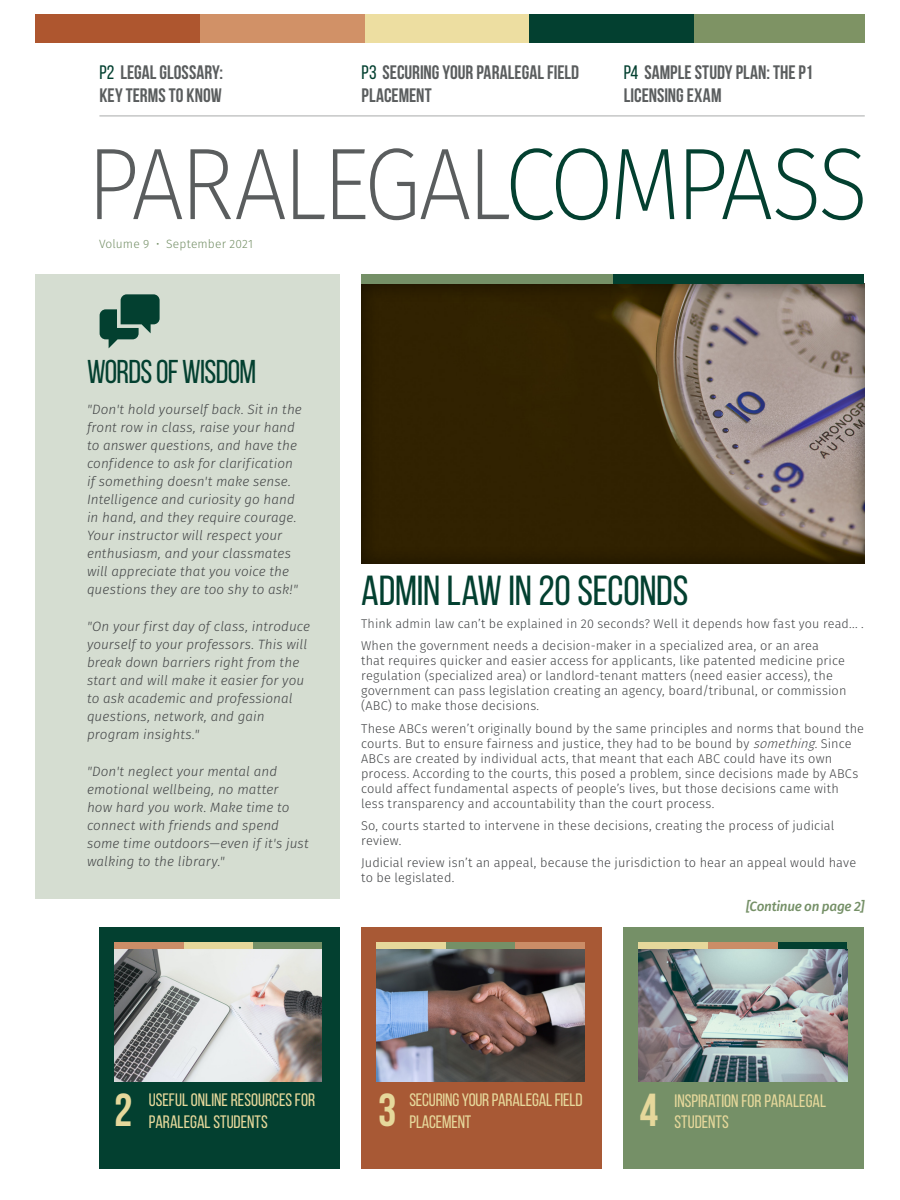
<style>
.page{position:relative;width:900px;height:1200px;background:#fff}
.page>*{position:absolute;margin:0;border:0;box-sizing:border-box;transform-origin:0 0}
.t1{font:120px "Entypo";color:#034030}
.t2{font:200 102px "Fira Sans";letter-spacing:-.045em;color:#5a5d5e;scale:.92 1}
.t3{font:700 46.2px "Bebas Neue";color:#e6d89b}
.Title-1{font:42px "Bebas Neue";letter-spacing:-.005em;color:#034030}
.Title-1-2{font:33px "Bebas Neue";letter-spacing:-.025em;color:#034030}
.t4{font:700 19.5px/23.4px "Bebas Neue";color:#5a5d5e}
.t5{font:18px/21.6px "Bebas Neue";color:#e6d89b}
.SubTitle1{font:italic 300 13.5px/18px "Fira Sans";letter-spacing:.005em;color:#424446}
.Body_Text{font:italic 500 13.5px "Fira Sans";letter-spacing:-.02em;color:#759067}
.Body_Text-2{font:300 12.75px/15px "Fira Sans";letter-spacing:.01em;color:#424446}
.Body_Text-3{font:300 12.6px "Fira Sans";letter-spacing:.01em;color:#424446}
.t6{font:300 12px "Fira Sans";letter-spacing:.015em;color:#759067}
.s1{font-weight:400;color:#034030}
.s2{color:#034030}
.s3{font-style:italic}
</style>
<div class="page">
<div style="left:694px;top:15px;width:171px;height:28px;background:#7e9364"></div>
<div style="left:365px;top:15px;width:164px;height:28px;background:#eddea1"></div>
<div style="left:529px;top:15px;width:165px;height:28px;background:#034030"></div>
<div style="left:200px;top:15px;width:165px;height:28px;background:#d19167"></div>
<div style="left:36px;top:15px;width:164px;height:28px;background:#ae562f"></div>
<hr style="left:99px;top:116px;width:766px;height:1px;background:#a8abaa">
<div style="left:35px;top:274px;width:305px;height:625px;background:#d5ddd1"></div>
<div style="left:361px;top:283px;width:505px;height:282px;background:#000;opacity:.5"></div>
<div style="left:99px;top:928px;width:241px;height:241px;background:#034030"></div>
<div style="left:623px;top:928px;width:241px;height:241px;background:#759067"></div>
<div style="left:361px;top:928px;width:241px;height:241px;background:#a85935"></div>
<div style="left:253px;top:943px;width:69px;height:6px;background:#759067"></div>
<div style="left:183px;top:943px;width:70px;height:6px;background:#e6d89b"></div>
<div style="left:114px;top:943px;width:69px;height:6px;background:#cb8d67"></div>
<div style="left:777px;top:943px;width:69px;height:6px;background:#034030"></div>
<div style="left:708px;top:943px;width:69px;height:6px;background:#cb8d67"></div>
<div style="left:639px;top:943px;width:69px;height:6px;background:#e6d89b"></div>
<div style="left:515px;top:943px;width:69px;height:6px;background:#cb8d67"></div>
<div style="left:446px;top:943px;width:69px;height:6px;background:#759067"></div>
<div style="left:376px;top:943px;width:70px;height:6px;background:#e6d89b"></div>
<div style="left:613px;top:274px;width:251px;height:10px;background:#034030"></div>
<div style="left:361px;top:274px;width:252px;height:10px;background:#759067"></div>
<svg style="left:114px;top:949px;width:208px;height:132px"></svg>
<img style="left:376px;top:949px;width:208px;height:133px">
<img style="left:639px;top:949px;width:209px;height:133px">
<p class="t4" style="left:99px;top:60px;width:125px"><span class="s1">P2</span> LEGAL GLOSSARY:<br>KEY TERMS TO KNOW</p>
<p class="t4" style="left:362px;top:60px;width:219px"><span class="s1">P3</span> SECURING YOUR PARALEGAL FIELD<br>PLACEMENT</p>
<p class="t4" style="left:624px;top:60px;width:191px"><span class="s1">P4</span> SAMPLE STUDY PLAN: THE P1<br>LICENSING EXAM</p>
<p class="t2" style="left:86px;top:112px;width:851px">PARALEGAL<span class="s2">COMPASS</span></p>
<p class="t6" style="left:99px;top:235px;width:156px">Volume 9 • September 2021</p>
<p class="t1" style="left:94px;top:240px;width:73px">9</p>
<p class="Title-1-2" style="left:87px;top:354px;width:171px">WORDS OF WISDOM</p>
<p class="SubTitle1" style="left:87px;top:400px;width:216px">"Don't hold yourself back. Sit in the front row in class, raise your hand to answer questions, and have the confidence to ask for clarification if something doesn't make sense.<br>Intelligence and curiosity go hand in hand, and they require courage.<br>Your instructor will respect your enthusiasm, and your classmates will appreciate that you voice the questions they are too shy to ask!"</p>
<p class="SubTitle1" style="left:87px;top:617px;width:225px">"On your first day of class, introduce yourself to your professors. This will break down barriers right from the start and will make it easier for you to ask academic and professional questions, network, and gain program insights."</p>
<p class="SubTitle1" style="left:87px;top:763px;width:223px">"Don't neglect your mental and emotional wellbeing, no matter<br>how hard you work. Make time to connect with friends and spend some time outdoors—even if it's just walking to the library."</p>
<p class="Title-1" style="left:361px;top:567px;width:329px">ADMIN LAW IN 20 SECONDS</p>
<p class="Body_Text-3" style="left:361px;top:615px;width:504px">Think admin law can’t be explained in 20 seconds? Well it depends how fast you read... .</p>
<p class="Body_Text-2" style="left:361px;top:638px;width:487px">When the government needs a decision-maker in a specialized area, or an area<br>that requires quicker and easier access for applicants, like patented medicine price regulation (specialized area) or landlord-tenant matters (need easier access), the government can pass legislation creating an agency, board/tribunal, or commission (ABC) to make those decisions.</p>
<p class="Body_Text-2" style="left:361px;top:721px;width:505px">These ABCs weren’t originally bound by the same principles and norms that bound the courts. But to ensure fairness and justice, they had to be bound by <span class="s3">something</span>. Since ABCs are created by individual acts, that meant that each ABC could have its own process. According to the courts, this posed a problem, since decisions made by ABCs could affect fundamental aspects of people’s lives, but those decisions came with less transparency and accountability than the court process.</p>
<p class="Body_Text-2" style="left:361px;top:818px;width:475px">So, courts started to intervene in these decisions, creating the process of judicial review.</p>
<p class="Body_Text-2" style="left:361px;top:855px;width:497px">Judicial review isn’t an appeal, because the jurisdiction to hear an appeal would have to be legislated.</p>
<p class="Body_Text" style="left:746px;top:895px;width:120px">[Continue on page 2]</p>
<p class="t3" style="left:114px;top:1084px;width:20px">2</p>
<p class="t3" style="left:378px;top:1084px;width:20px">3</p>
<p class="t5" style="left:149px;top:1089px;width:168px">USEFUL ONLINE RESOURCES FOR<br>PARALEGAL STUDENTS</p>
<p class="t5" style="left:409px;top:1089px;width:175px">SECURING YOUR PARALEGAL FIELD<br>PLACEMENT</p>
<p class="t3" style="left:640px;top:1084px;width:20px">4</p>
<p class="t5" style="left:675px;top:1089px;width:153px">INSPIRATION FOR PARALEGAL</p>
<p class="t5" style="left:675px;top:1111px;width:56px">STUDENTS</p>
</div>
